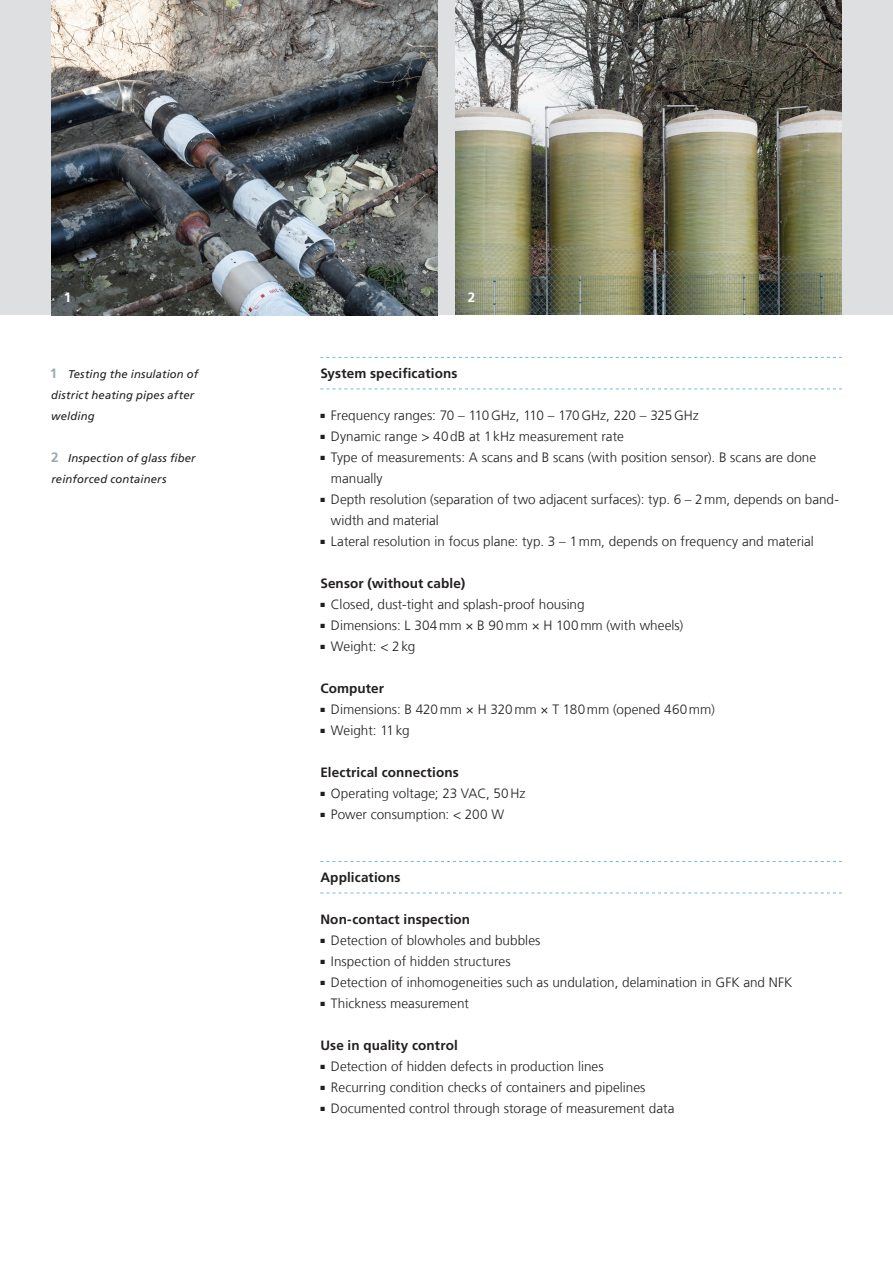
<style>
.page{position:relative;width:893px;height:1263px;background:#fff}
.page>*{position:absolute;margin:0;border:0;box-sizing:border-box;transform-origin:0 0}
.t1{font:300 13.5px/21px "Frutiger LT Com";letter-spacing:.005em;color:#231f20}
.t2{font:700 13.5px "Frutiger LT Com";letter-spacing:.01em;color:#231f20}
.t3{font:700 13.5px "Frutiger LT Com";color:#fff}
.t4{font:italic 11.25px/21px "Frutiger LT Com";letter-spacing:.015em;color:#231f20}
.s1{font-weight:700;font-style:normal;font-size:13.5px;color:#9da9ad}
</style>
<div class="page">
<div style="left:0;top:0;width:893px;height:315px;background:#dddfe0"></div>
<img style="left:51px;top:0;width:387px;height:315px">
<img style="left:455px;top:0;width:387px;height:315px">
<svg style="left:320px;top:357px;width:522px;height:1px"></svg>
<svg style="left:320px;top:389px;width:522px;height:1px"></svg>
<svg style="left:320px;top:861px;width:522px;height:1px"></svg>
<svg style="left:320px;top:893px;width:522px;height:1px"></svg>
<p class="t3" style="left:64px;top:289px;width:9px">1</p>
<p class="t3" style="left:468px;top:289px;width:9px">2</p>
<p class="t4" style="left:50px;top:364px;width:150px"><span class="s1">1</span> Testing the insulation of district heating pipes after welding</p>
<p class="t4" style="left:51px;top:448px;width:146px"><span class="s1">2</span> Inspection of glass fiber reinforced containers</p>
<p class="t2" style="left:320px;top:365px;width:139px">System specifications</p>
<p class="t1" style="left:320px;top:405px;width:380px">■ Frequency ranges: 70 – 110GHz, 110 – 170GHz, 220 – 325GHz</p>
<p class="t1" style="left:320px;top:426px;width:305px">■ Dynamic range &gt; 40dB at 1kHz measurement rate</p>
<p class="t1" style="left:331px;top:447px;width:487px;text-indent:-11px">■ Type of measurements: A scans and B scans (with position sensor). B scans are done manually</p>
<p class="t1" style="left:331px;top:489px;width:509px;text-indent:-11px">■ Depth resolution (separation of two adjacent surfaces): typ. 6 – 2mm, depends on band&shy;width and material</p>
<p class="t1" style="left:320px;top:531px;width:495px">■ Lateral resolution in focus plane: typ. 3 – 1mm, depends on frequency and material</p>
<p class="t2" style="left:320px;top:575px;width:146px">Sensor (without cable)</p>
<p class="t1" style="left:320px;top:594px;width:266px">■ Closed, dust-tight and splash-proof housing</p>
<p class="t1" style="left:320px;top:615px;width:364px">■ Dimensions: L 304mm × B 90mm × H 100mm (with wheels)</p>
<p class="t1" style="left:320px;top:636px;width:96px">■ Weight: &lt; 2kg</p>
<p class="t2" style="left:320px;top:680px;width:65px">Computer</p>
<p class="t1" style="left:320px;top:699px;width:396px">■ Dimensions: B 420mm × H 320mm × T 180mm (opened 460mm)</p>
<p class="t1" style="left:320px;top:720px;width:91px">■ Weight: 11kg</p>
<p class="t2" style="left:320px;top:764px;width:140px">Electrical connections</p>
<p class="t1" style="left:320px;top:783px;width:207px">■ Operating voltage; 23 VAC, 50Hz</p>
<p class="t1" style="left:320px;top:804px;width:185px">■ Power consumption: &lt; 200 W</p>
<p class="t2" style="left:320px;top:869px;width:82px">Applications</p>
<p class="t2" style="left:320px;top:911px;width:151px">Non-contact inspection</p>
<p class="t1" style="left:320px;top:930px;width:222px">■ Detection of blowholes and bubbles</p>
<p class="t1" style="left:320px;top:951px;width:192px">■ Inspection of hidden structures</p>
<p class="t1" style="left:320px;top:972px;width:474px">■ Detection of inhomogeneities such as undulation, delamination in GFK and NFK</p>
<p class="t1" style="left:320px;top:993px;width:150px">■ Thickness measurement</p>
<p class="t2" style="left:320px;top:1037px;width:139px">Use in quality control</p>
<p class="t1" style="left:320px;top:1056px;width:285px">■ Detection of hidden defects in production lines</p>
<p class="t1" style="left:320px;top:1077px;width:327px">■ Recurring condition checks of containers and pipelines</p>
<p class="t1" style="left:320px;top:1098px;width:356px">■ Documented control through storage of measurement data</p>
</div>
